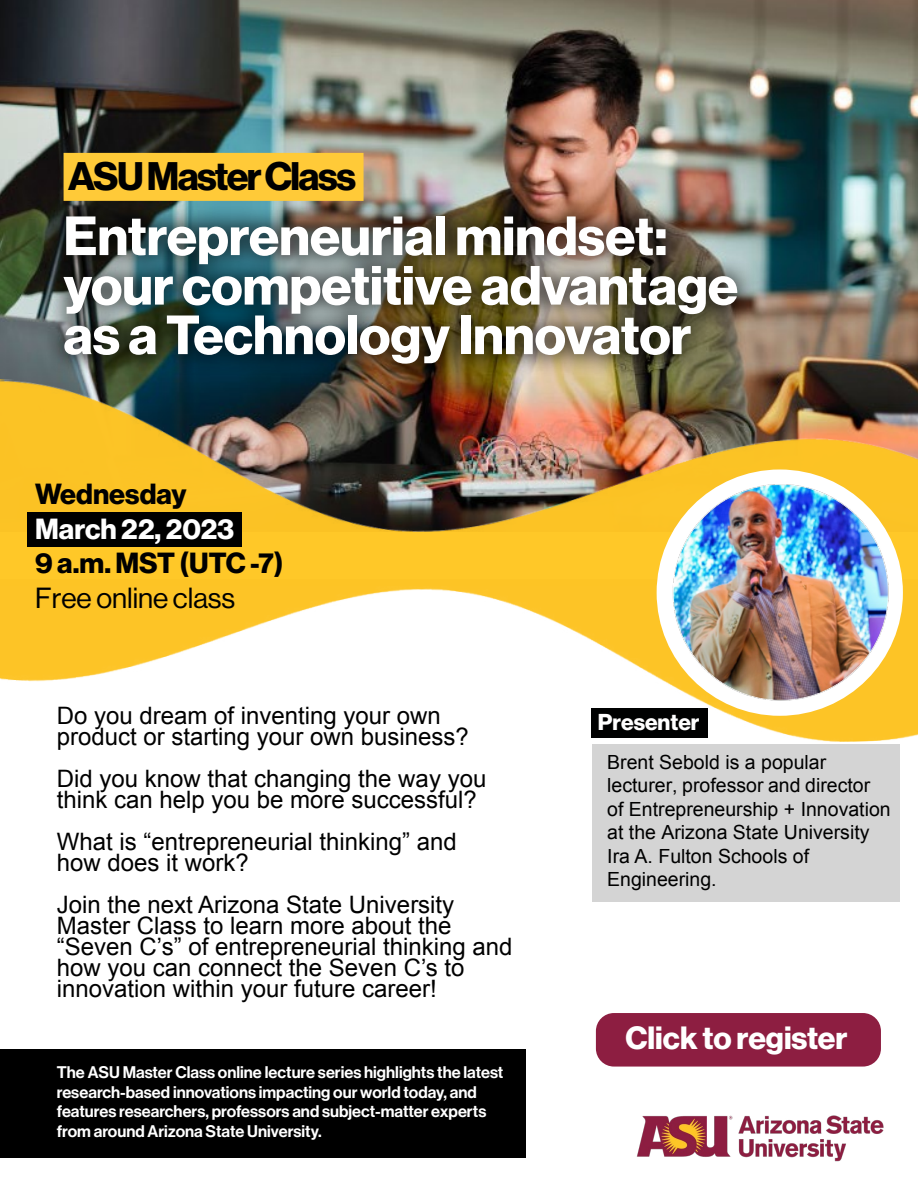
<style>
.page{position:relative;width:918px;height:1188px;background:#fff}
.page>*{position:absolute;margin:0;border:0;box-sizing:border-box;transform-origin:0 0}
.t1{font:54px/49.5px "N Haas Grotesk DS Pro 75 Bd";color:#fff}
.t2{font:39px "N Haas Grotesk DS Pro 75 Bd";letter-spacing:-.04em;color:#000}
.t3{font:31.5px "N Haas Grotesk DS Pro 75 Bd";color:#fff}
.t4{font:28.5px "N Haas Grotesk DS Pro 75 Bd";color:#000}
.t5{font:28.5px "N Haas Grotesk DS Pro 55 Rg";color:#000}
.t6{font:28.5px "N Haas Grotesk DS Pro 75 Bd";color:#fff}
.t7{font:24px/21px "Arial";color:#000}
.t8{font:22.5px "N Haas Grotesk DS Pro 75 Bd";color:#fff}
.t9{font:19.5px/23.4px "Arial";color:#000}
.t10{font:16.5px/19.8px "N Haas Grotesk DS Pro 65 Md";color:#fff}
.s1{font-style:inherit}
</style>
<div class="page">
<img style="left:0;top:0;width:918px;height:349px">
<div style="left:43px;top:194px;width:716px;height:191px;background:#000;opacity:.56"></div>
<div style="left:64px;top:153px;width:300px;height:48px;background:#ffca38"></div>
<img style="left:0;top:349px;width:918px;height:183px">
<div style="left:0;top:532px;width:918px;height:53px;background:#ffc828"></div>
<img style="left:0;top:579px;width:918px;height:163px">
<img style="left:634px;top:472px;width:265px;height:257px">
<div style="left:27px;top:512px;width:215px;height:35px;background:#000"></div>
<div style="left:591px;top:709px;width:117px;height:29px;background:#000101"></div>
<div style="left:0;top:1050px;width:525px;height:108px;background:#000"></div>
<img style="left:636px;top:1115px;width:248px;height:47px">
<div style="left:592px;top:744px;width:308px;height:157px;background:#d4d4d4"></div>
<div style="left:596px;top:1013px;width:285px;height:54px;background:#8d1e41;border-radius:18px"></div>
<h2 class="t2" style="left:68px;top:153px;width:290px">ASU Master Class</h2>
<h1 class="t1" style="left:64px;top:212px;width:676px">Entrepreneurial mindset: your competitive advantage as a Technology Innovator</h1>
<p class="t4" style="left:35px;top:478px;width:153px">Wednesday</p>
<p class="t6" style="left:35px;top:512px;width:201px">March 22, 2023</p>
<p class="t4" style="left:35px;top:547px;width:250px">9 a.m. MST (UTC -7)</p>
<p class="t5" style="left:35px;top:581px;width:201px">Free online class</p>
<p class="t7" style="left:57px;top:706px;width:414px">Do you dream of inventing your own product or starting your own business?</p>
<p class="t7" style="left:57px;top:769px;width:431px">Did you know that changing the way you think can help you be more successful?</p>
<p class="t7" style="left:57px;top:832px;width:402px">What is “entrepreneurial thinking” and how does it work?</p>
<p class="t7" style="left:57px;top:895px;width:457px">Join the next Arizona State University Master Class to learn more about the “Seven C’s” of entrepreneurial thinking and how you can connect the Seven C’s to innovation within your future career!</p>
<p class="t10" style="left:57px;top:1062px;width:448px">The ASU Master Class online lecture series highlights the latest research-based innovations impacting our world today, and features researchers, professors and subject-matter experts from around Arizona State University.</p>
<p class="t8" style="left:598px;top:709px;width:103px">Presenter</p>
<p class="t9" style="left:607px;top:751px;width:285px">Brent Sebold is a popular lecturer<span class="s1">, professor and</span> director of Entrepreneurship + Innovation at the <span class="s1">Arizona State University<br></span>Ira A. Fulton Schools of<br>Engineering.</p>
<h3 class="t3" style="left:626px;top:1020px;width:224px">Click to register</h3>
</div>
